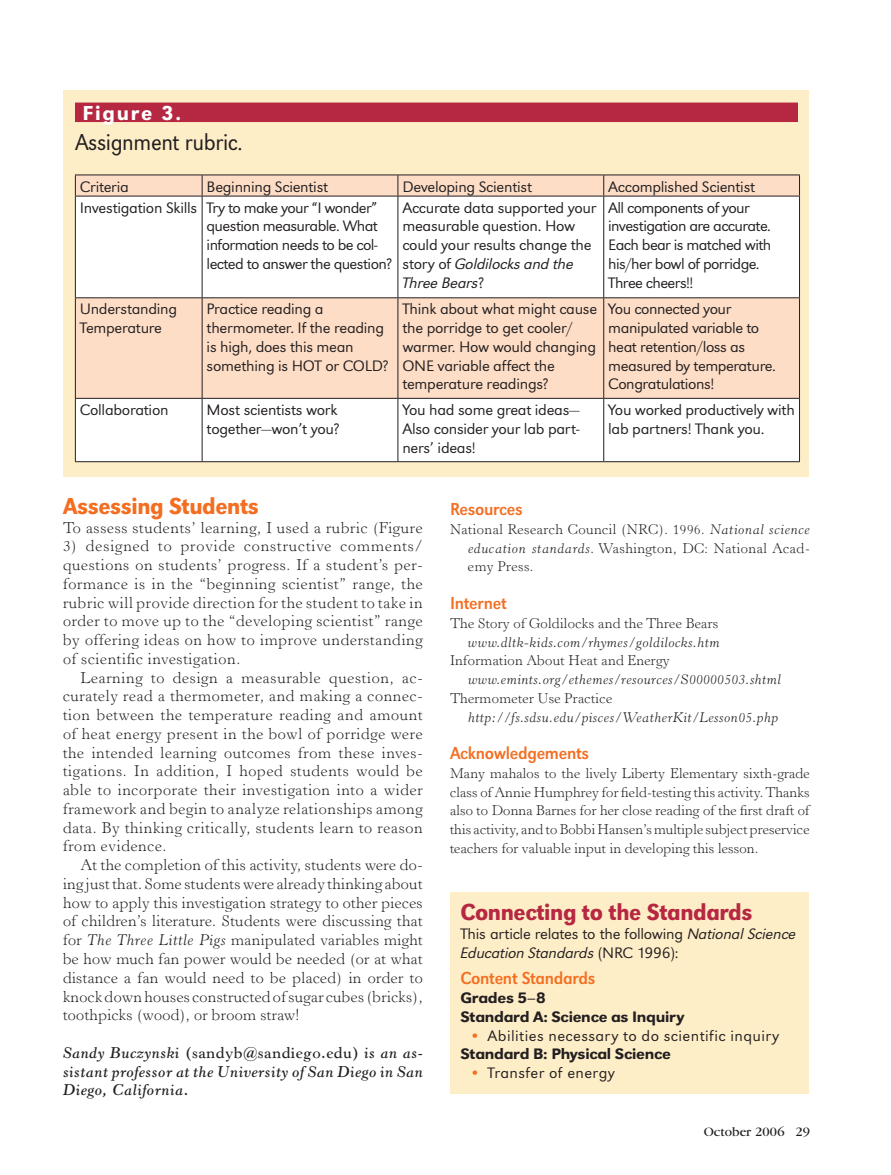
<style>
.page{position:relative;width:891px;height:1175px;background:#fff}
.page>*{position:absolute;margin:0;border:0;box-sizing:border-box;transform-origin:0 0}
.t1{font:24px "URW Grotesk T Medi Narr";letter-spacing:-.02em;color:#b62841}
.t2{font:24px "URW Grotesk T Ligh Narr";letter-spacing:-.02em;color:#231f20}
.t3{font:24px "URW Grotesk T Medi Narr";letter-spacing:-.02em;color:#f36e21}
.t4{font:500 21px "URW Grotesk T";letter-spacing:.085em;color:#fff}
.t5{font:18px "URW Grotesk T Regu Narr";letter-spacing:-.02em;color:#f36e21}
.t6{font:300 15.75px/18.8px "Horley Old Style";letter-spacing:.04em;color:#231f20;text-align:justify}
.t7{font:15.75px/18.8px "URW Grotesk T Ligh Wide";letter-spacing:-.02em;color:#231f20}
.t8{font:15.75px/18.8px "URW Grotesk T Ligh Wide";letter-spacing:-.04em;color:#231f20}
.t9{font:italic 600 15.75px/18.8px "Horley Old Style";letter-spacing:.025em;color:#231f20;text-align:justify}
.t10{font:15.75px/18.8px "URW Grotesk T Ligh Wide Obli";letter-spacing:-.02em;color:#231f20}
.t11{font:500 expanded 15.75px/18.8px "URW Grotesk T";letter-spacing:-.02em;color:#231f20}
.t12{font:15.75px "URW Grotesk T Ligh Wide";letter-spacing:.025em;color:#231f20}
.t13{font:300 14.25px/18.8px "Horley Old Style";letter-spacing:.02em;color:#231f20;text-align:justify}
.t14{font:italic 300 14.25px "Horley Old Style";letter-spacing:.025em;color:#231f20}
.t15{font:13.5px "Garamond";color:#231f20}
.s1{font-family:"URW Grotesk T Ligh Wide"}
.s2{font-style:italic}
.s3{font-style:normal}
.s4{font-family:"URW Grotesk T Ligh Wide Obli"}
.s5{color:#f36e21}
</style>
<div class="page">
<div style="left:451px;top:892px;width:358px;height:201px;background:#feeec8"></div>
<div style="left:64px;top:91px;width:745px;height:386px;background:#feeec8"></div>
<div style="left:75px;top:103px;width:723px;height:19px;background:#b62841"></div>
<div style="left:76px;top:176px;width:723px;height:20px;background:#fdddc6"></div>
<svg style="left:76px;top:197px;width:723px;height:264px;background:#fdf1e8"></svg>
<hr style="left:75px;top:175px;width:127px;height:1px;background:#231f20">
<hr style="left:202px;top:175px;width:196px;height:1px;background:#231f20">
<hr style="left:398px;top:175px;width:206px;height:1px;background:#231f20">
<hr style="left:604px;top:175px;width:196px;height:1px;background:#231f20">
<hr style="left:75px;top:196px;width:127px;height:1px;background:#231f20">
<hr style="left:202px;top:196px;width:196px;height:1px;background:#231f20">
<hr style="left:398px;top:196px;width:206px;height:1px;background:#231f20">
<hr style="left:604px;top:196px;width:196px;height:1px;background:#231f20">
<hr style="left:75px;top:297px;width:127px;height:1px;background:#231f20">
<hr style="left:202px;top:297px;width:196px;height:1px;background:#231f20">
<hr style="left:398px;top:297px;width:206px;height:1px;background:#231f20">
<hr style="left:604px;top:297px;width:196px;height:1px;background:#231f20">
<hr style="left:75px;top:398px;width:127px;height:1px;background:#231f20">
<hr style="left:202px;top:398px;width:196px;height:1px;background:#231f20">
<hr style="left:398px;top:398px;width:206px;height:1px;background:#231f20">
<hr style="left:604px;top:398px;width:196px;height:1px;background:#231f20">
<hr style="left:75px;top:461px;width:127px;height:1px;background:#231f20">
<hr style="left:202px;top:461px;width:196px;height:1px;background:#231f20">
<hr style="left:398px;top:461px;width:206px;height:1px;background:#231f20">
<hr style="left:604px;top:461px;width:196px;height:1px;background:#231f20">
<svg style="left:75px;top:175px;width:1px;height:21px"></svg>
<hr style="left:75px;top:196px;width:1px;height:101px;background:#231f20">
<hr style="left:75px;top:298px;width:1px;height:100px;background:#231f20">
<hr style="left:75px;top:399px;width:1px;height:62px;background:#231f20">
<svg style="left:202px;top:175px;width:1px;height:21px"></svg>
<svg style="left:398px;top:175px;width:1px;height:21px"></svg>
<svg style="left:603px;top:175px;width:1px;height:21px"></svg>
<svg style="left:799px;top:175px;width:1px;height:21px"></svg>
<hr style="left:202px;top:196px;width:1px;height:101px;background:#231f20">
<hr style="left:398px;top:196px;width:1px;height:101px;background:#231f20">
<hr style="left:603px;top:196px;width:1px;height:101px;background:#231f20">
<hr style="left:799px;top:196px;width:1px;height:101px;background:#231f20">
<hr style="left:202px;top:298px;width:1px;height:100px;background:#231f20">
<hr style="left:398px;top:298px;width:1px;height:100px;background:#231f20">
<hr style="left:603px;top:298px;width:1px;height:100px;background:#231f20">
<hr style="left:799px;top:298px;width:1px;height:100px;background:#231f20">
<hr style="left:202px;top:399px;width:1px;height:62px;background:#231f20">
<hr style="left:398px;top:399px;width:1px;height:62px;background:#231f20">
<hr style="left:603px;top:399px;width:1px;height:62px;background:#231f20">
<hr style="left:799px;top:399px;width:1px;height:62px;background:#231f20">
<h2 class="t4" style="left:82px;top:101px;width:100px">Figure 3.</h2>
<h1 class="t2" style="left:75px;top:128px;width:169px">Assignment rubric.</h1>
<p class="t7" style="left:80px;top:177px;width:51px">Criteria</p>
<p class="t7" style="left:207px;top:177px;width:123px">Beginning Scientist</p>
<p class="t7" style="left:402px;top:177px;width:131px">Developing Scientist</p>
<p class="t7" style="left:608px;top:177px;width:149px">Accomplished Scientist</p>
<p class="t8" style="left:207px;top:198px;width:187px;text-indent:-127px">Investigation Skills Try to make your “I wonder” question measurable. What information needs to be col&shy;lected to answer the question?</p>
<p class="t7" style="left:402px;top:198px;width:196px">Accurate data supported your measurable question. How could your results change the</p>
<p class="t8" style="left:608px;top:198px;width:165px">All components of your investigation are accurate.<br>Each bear is matched with his/her bowl of porridge.<br>Three cheers!!</p>
<p class="t10" style="left:402px;top:254px;width:173px"><span class="s1">story of</span> Goldilocks and the<br>Three Bears<span class="s1">?</span></p>
<p class="t7" style="left:80px;top:300px;width:99px">Understanding<br>Temperature</p>
<p class="t7" style="left:207px;top:300px;width:183px">Practice reading a thermometer. If the reading is high, does this mean something is HOT or COLD?</p>
<p class="t7" style="left:402px;top:300px;width:196px">Think about what might cause the porridge to get cooler/ warmer. How would changing<br>ONE variable affect the temperature readings?</p>
<p class="t7" style="left:608px;top:300px;width:169px">You connected your manipulated variable to heat retention/loss as measured by temperature.<br>Congratulations!</p>
<p class="t7" style="left:80px;top:400px;width:90px">Collaboration</p>
<p class="t7" style="left:207px;top:400px;width:134px">Most scientists work together—won’t you?</p>
<p class="t7" style="left:402px;top:400px;width:179px;text-align:justify">You had some great ideas— Also consider your lab part&shy;ners’ ideas!</p>
<p class="t7" style="left:608px;top:400px;width:188px">You worked productively with lab partners! Thank you.</p>
<h1 class="t3" style="left:63px;top:492px;width:197px">Assessing Students</h1>
<p class="t6" style="left:63px;top:518px;width:361px">To assess students’ learning, I used a rubric (Figure</p>
<p class="t6" style="left:63px;top:537px;width:362px">3) designed to provide constructive comments/ questions on students’ progress. If a student’s per&shy;formance is in the “beginning scientist” range, the rubric will provide direction for the student to take in order to move up to the “developing scientist” range by offering ideas on how to improve understanding of scientific investigation.</p>
<p class="t6" style="left:63px;top:668px;width:362px;text-indent:18px">Learning to design a measurable question, ac&shy;curately read a thermometer, and making a connec&shy;tion between the temperature reading and amount of heat energy present in the bowl of porridge were the intended learning outcomes from these inves&shy;tigations. In addition, I hoped students would be able to incorporate their investigation into a wider framework and begin to analyze relationships among data. By thinking critically, students learn to reason from evidence.</p>
<p class="t6" style="left:63px;top:856px;width:362px;text-indent:18px">At the completion of this activity, students were do&shy;ing just that. Some students were already thinking about how to apply this investigation strategy to other pieces of children’s literature. Students were discussing that for <span class="s2">The Three Little Pigs</span> manipulated variables might be how much fan power would be needed (or at what distance a fan would need to be placed) in order to knock down houses constructed of sugar cubes (bricks), toothpicks (wood), or broom straw!</p>
<p class="t9" style="left:63px;top:1043px;width:362px">Sandy Buczynski <span class="s3">(sandyb@sandiego.edu)</span> is an as&shy;sistant professor at the University of San Diego in San Diego, California.</p>
<p class="t5" style="left:450px;top:499px;width:74px">Resources</p>
<p class="t13" style="left:468px;top:520px;width:344px;text-indent:-18px">National Research Council (NRC). 1996. <span class="s2">National science education standards</span>. Washington, DC: National Acad&shy;emy Press.</p>
<p class="t5" style="left:450px;top:592px;width:58px">Internet</p>
<p class="t13" style="left:450px;top:614px;width:270px">The Story of Goldilocks and the Three Bears</p>
<p class="t14" style="left:468px;top:633px;width:253px">www.dltk-kids.com/rhymes/goldilocks.htm</p>
<p class="t13" style="left:450px;top:651px;width:221px">Information About Heat and Energy</p>
<p class="t14" style="left:468px;top:671px;width:315px">www.emints.org/ethemes/resources/S00000503.shtml</p>
<p class="t13" style="left:450px;top:689px;width:164px">Thermometer Use Practice</p>
<p class="t14" style="left:468px;top:708px;width:312px">http://fs.sdsu.edu/pisces/WeatherKit/Lesson05.php</p>
<p class="t5" style="left:450px;top:742px;width:141px">Acknowledgements</p>
<p class="t13" style="left:450px;top:764px;width:361px">Many mahalos to the lively Liberty Elementary sixth-grade class of Annie Humphrey for field-testing this activity. Thanks also to Donna Barnes for her close reading of the first draft of this activity, and to Bobbi Hansen’s multiple subject preservice teachers for valuable input in developing this lesson.</p>
<h1 class="t1" style="left:460px;top:898px;width:293px">Connecting to the Standards</h1>
<p class="t7" style="left:460px;top:924px;width:337px">This article relates to the following <span class="s4">National Science</span></p>
<p class="t10" style="left:460px;top:943px;width:219px">Education Standards <span class="s1">(NRC 1996):</span></p>
<p class="t5" style="left:460px;top:968px;width:136px">Content Standards</p>
<p class="t11" style="left:460px;top:988px;width:225px">Grades 5–8<br>Standard A: Science as Inquiry</p>
<p class="t12" style="left:470px;top:1026px;width:311px"><span class="s5">•</span> Abilities necessary to do scientific inquiry</p>
<p class="t11" style="left:461px;top:1044px;width:212px">Standard B: Physical Science</p>
<p class="t12" style="left:470px;top:1063px;width:147px"><span class="s5">•</span> Transfer of energy</p>
<p class="t15" style="left:704px;top:1124px;width:108px">October 2006 29</p>
</div>
